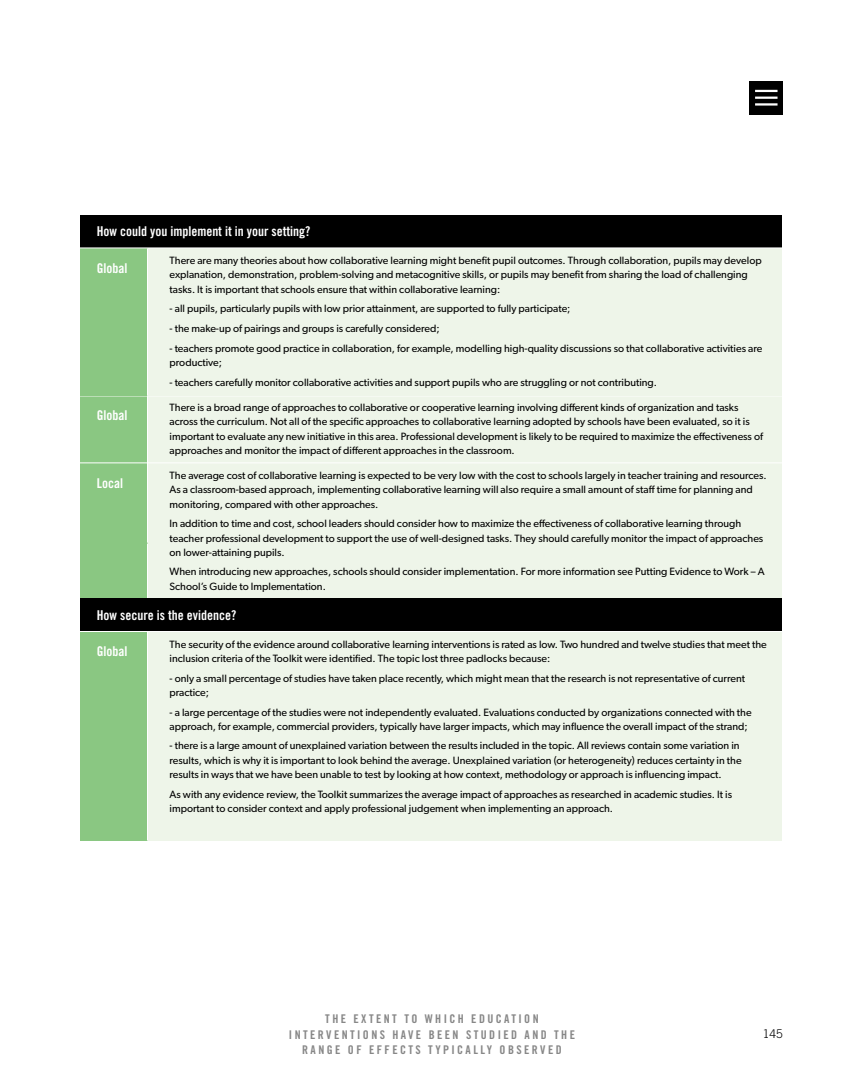
<style>
.page{position:relative;width:864px;height:1080px;background:#fff}
.page>*{position:absolute;margin:0;border:0;box-sizing:border-box;transform-origin:0 0}
.t1{font:13.5px "Trade Gothic LT Std Bd Cn 20";color:#fff}
.t2{font:12px/15.9px "Trade Gothic LT Std Bd Cn 20";letter-spacing:.2em;color:#878787;text-align:center}
.t3{font:300 12px "Trade Gothic LT Std";color:#000}
.t4{font:10.65px/14.2px "Gibson";color:#000}
</style>
<div class="page">
<div style="left:750px;top:81px;width:33px;height:33px;background:#000"></div>
<hr style="left:755px;top:90px;width:23px;height:2px;background:#fff">
<hr style="left:755px;top:97px;width:23px;height:2px;background:#fff">
<hr style="left:755px;top:103px;width:23px;height:3px;background:#fff">
<div style="left:81px;top:396px;width:67px;height:67px;background:#8ac782"></div>
<div style="left:81px;top:463px;width:67px;height:135px;background:#8ac782"></div>
<div style="left:148px;top:396px;width:634px;height:67px;background:#eef5e9"></div>
<div style="left:148px;top:464px;width:634px;height:134px;background:#eef5e9"></div>
<hr style="left:75px;top:462px;width:725px;height:1px;background:#fff">
<div style="left:81px;top:248px;width:67px;height:148px;background:#8ac782"></div>
<div style="left:81px;top:632px;width:67px;height:209px;background:#8ac782"></div>
<div style="left:148px;top:249px;width:634px;height:147px;background:#eef5e9"></div>
<div style="left:148px;top:632px;width:634px;height:209px;background:#eef5e9"></div>
<hr style="left:147px;top:248px;width:1px;height:148px;background:#fff">
<hr style="left:147px;top:632px;width:1px;height:209px;background:#fff">
<hr style="left:147px;top:395px;width:1px;height:148px;background:#fff">
<hr style="left:147px;top:544px;width:1px;height:54px;background:#fff">
<div style="left:81px;top:215px;width:701px;height:32px;background:#000"></div>
<div style="left:81px;top:598px;width:701px;height:33px;background:#000"></div>
<p class="t1" style="left:97px;top:223px;width:215px">How could you implement it in your setting?</p>
<p class="t1" style="left:97px;top:260px;width:32px">Global</p>
<p class="t1" style="left:97px;top:407px;width:32px">Global</p>
<p class="t1" style="left:97px;top:475px;width:28px">Local</p>
<p class="t4" style="left:170px;top:253px;width:594px">There are many theories about how collaborative learning might benefit pupil outcomes. Through collaboration, pupils may develop explanation, demonstration, problem-solving and metacognitive skills, or pupils may benefit from sharing the load of challenging tasks. It is important that schools ensure that within collaborative learning:</p>
<p class="t4" style="left:170px;top:301px;width:402px">- all pupils, particularly pupils with low prior attainment, are supported to fully participate;</p>
<p class="t4" style="left:170px;top:321px;width:271px">- the make-up of pairings and groups is carefully considered;</p>
<p class="t4" style="left:170px;top:341px;width:594px">- teachers promote good practice in collaboration, for example, modelling high-quality discussions so that collaborative activities are productive;</p>
<p class="t4" style="left:170px;top:375px;width:489px">- teachers carefully monitor collaborative activities and support pupils who are struggling or not contributing.</p>
<p class="t4" style="left:170px;top:400px;width:595px">There is a broad range of approaches to collaborative or cooperative learning involving different kinds of organization and tasks across the curriculum. Not all of the specific approaches to collaborative learning adopted by schools have been evaluated, so it is important to evaluate any new initiative in this area. Professional development is likely to be required to maximize the effectiveness of approaches and monitor the impact of different approaches in the classroom.</p>
<p class="t4" style="left:170px;top:468px;width:599px">The average cost of collaborative learning is expected to be very low with the cost to schools largely in teacher training and resources.<br>As a classroom-based approach, implementing collaborative learning will also require a small amount of staff time for planning and monitoring, compared with other approaches.</p>
<p class="t4" style="left:170px;top:516px;width:595px">In addition to time and cost, school leaders should consider how to maximize the effectiveness of collaborative learning through teacher professional development to support the use of well-designed tasks. They should carefully monitor the impact of approaches on lower-attaining pupils.</p>
<p class="t4" style="left:170px;top:564px;width:596px">When introducing new approaches, schools should consider implementation. For more information see Putting Evidence to Work – A<br>School’s Guide to Implementation.</p>
<p class="t1" style="left:97px;top:607px;width:141px">How secure is the evidence?</p>
<p class="t1" style="left:97px;top:643px;width:32px">Global</p>
<p class="t4" style="left:170px;top:637px;width:599px">The security of the evidence around collaborative learning interventions is rated as low. Two hundred and twelve studies that meet the inclusion criteria of the Toolkit were identified. The topic lost three padlocks because:</p>
<p class="t4" style="left:170px;top:671px;width:577px">- only a small percentage of studies have taken place recently, which might mean that the research is not representative of current practice;</p>
<p class="t4" style="left:170px;top:705px;width:584px">- a large percentage of the studies were not independently evaluated. Evaluations conducted by organizations connected with the approach, for example, commercial providers, typically have larger impacts, which may influence the overall impact of the strand;</p>
<p class="t4" style="left:170px;top:739px;width:574px">- there is a large amount of unexplained variation between the results included in the topic. All reviews contain some variation in results, which is why it is important to look behind the average. Unexplained variation (or heterogeneity) reduces certainty in the results in ways that we have been unable to test by looking at how context, methodology or approach is influencing impact.</p>
<p class="t4" style="left:170px;top:787px;width:564px">As with any evidence review, the Toolkit summarizes the average impact of approaches as researched in academic studies. It is important to consider context and apply professional judgement when implementing an approach.</p>
<p class="t2" style="left:289px;top:1010px;width:288px">THE EXTENT TO WHICH EDUCATION<br>INTERVENTIONS HAVE BEEN STUDIED AND THE<br>RANGE OF EFFECTS TYPICALLY OBSERVED</p>
<p class="t3" style="left:763px;top:1027px;width:22px">145</p>
</div>
